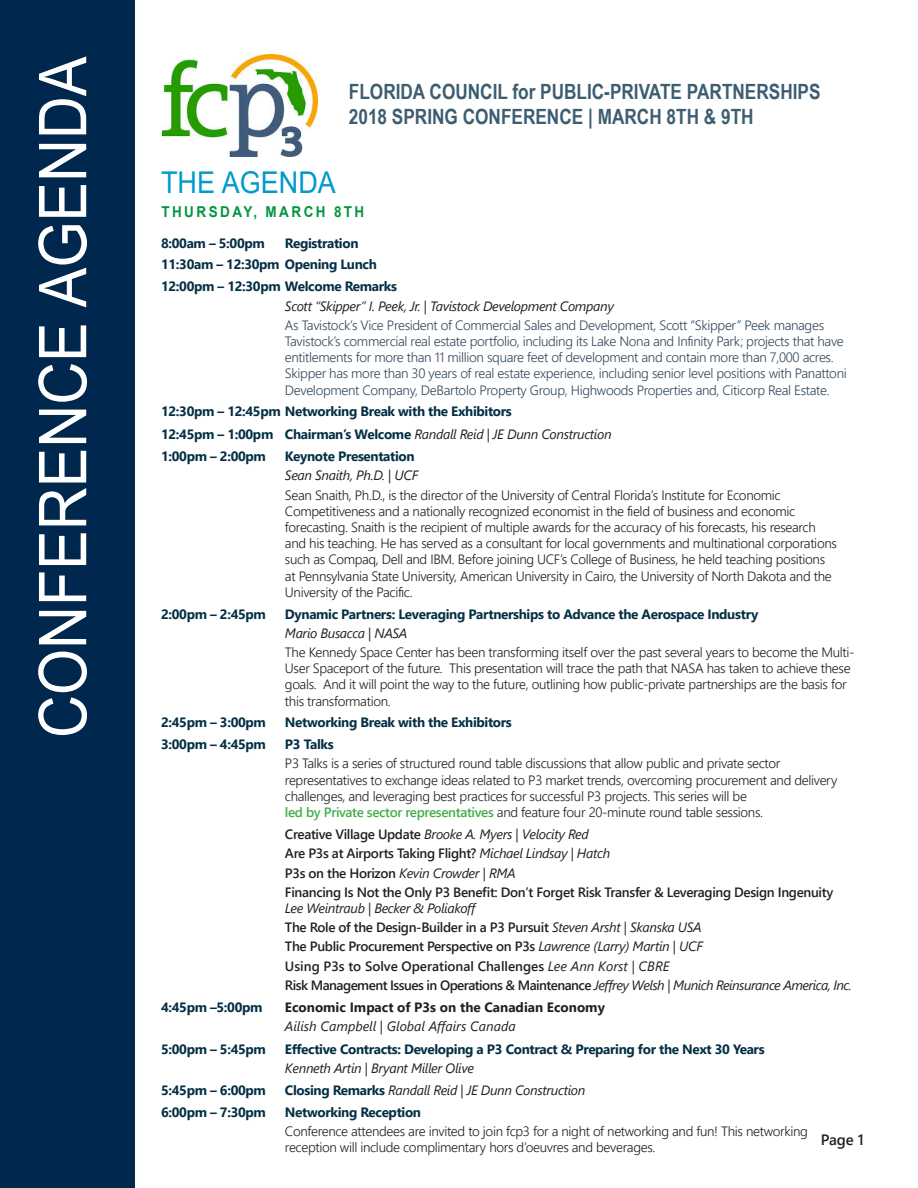
<style>
.page{position:relative;width:918px;height:1188px;background:#fff}
.page>*{position:absolute;margin:0;border:0;box-sizing:border-box;transform-origin:0 0}
.t1{font:66px "Arial";color:#fff;scale:.9 1}
.t2{font:30px "Arial";color:#009bc8;scale:.9 1}
.t3{font:700 21px "Arial Narrow";color:#3d5d71}
.Callout_Text{font:700 15px "Arial";letter-spacing:.185em;color:#00963f;scale:.9 1}
.t4{font:600 15px "Segoe UI";color:#231f20}
.Presenter_Name{font:300 13.5px/16.2px "Segoe UI";letter-spacing:-.025em;color:#231f20}
.Presentation_Title{font:700 13.5px "Segoe UI";letter-spacing:-.025em;color:#052f45}
.Presenter_Name-2{font:300 13.5px/16.2px "Segoe UI";letter-spacing:-.025em;color:#33485c}
.Presenter_Name-3{font:600 13.5px/16.2px "Segoe UI";letter-spacing:-.025em;color:#231f20}
.Presenter_Name-4{font:italic 13.5px "Segoe UI";letter-spacing:-.025em;color:#231f20}
.Presentation_Descrip{font:300 13.5px/16.2px "Segoe UI";letter-spacing:-.025em;color:#231f20}
.Presentation_Title-2{font:italic 13.5px "Segoe UI";letter-spacing:-.025em;color:#231f20}
.Presenter_Name-5{font:600 13.5px "Segoe UI";color:#231f20}
.Presenter_Name-6{font:700 13.5px "Segoe UI";color:#231f20}
.Presenter_Name-7{font:italic 13.5px "Segoe UI";color:#231f20}
.s1{font-weight:700;font-style:normal;color:#052f45}
.s2{font-weight:600;color:#40ae49}
.s3{font-weight:600;font-style:normal}
.s4{font-weight:400;font-style:italic}
</style>
<div class="page">
<div style="left:0;top:0;width:135px;height:1188px;background:#00274d"></div>
<img style="left:162px;top:54px;width:156px;height:102px">
<h1 class="t1" style="left:18px;top:738px;width:759px;rotate:-90deg">CONFERENCE AGENDA</h1>
<p class="t3" style="left:349px;top:75px;width:473px">FLORIDA COUNCIL for PUBLIC-PRIVATE PARTNERSHIPS</p>
<p class="t3" style="left:349px;top:100px;width:406px">2018 SPRING CONFERENCE | MARCH 8TH &amp; 9TH</p>
<p class="t2" style="left:161px;top:162px;width:196px">THE AGENDA</p>
<p class="Callout_Text" style="left:161px;top:201px;width:227px">THURSDAY, MARCH 8TH</p>
<p class="Presentation_Title" style="left:161px;top:232px;width:105px">8:00am – 5:00pm</p>
<p class="Presentation_Title" style="left:285px;top:232px;width:75px">Registration</p>
<p class="Presentation_Title" style="left:161px;top:254px;width:217px">11:30am – 12:30pm Opening Lunch</p>
<p class="Presentation_Title" style="left:161px;top:276px;width:237px">12:00pm – 12:30pm Welcome Remarks</p>
<p class="Presenter_Name-4" style="left:285px;top:295px;width:330px">Scott “Skipper” I. Peek, Jr. | Tavistock Development Company</p>
<p class="Presenter_Name-2" style="left:285px;top:316px;width:563px">As Tavistock’s Vice President of Commercial Sales and Development, Scott “Skipper” Peek manages Tavistock’s commercial real estate portfolio, including its Lake Nona and Infinity Park; projects that have entitlements for more than 11 million square feet of development and contain more than 7,000 acres.<br>Skipper has more than 30 years of real estate experience, including senior level positions with Panattoni Development Company, DeBartolo Property Group, Highwoods Properties and, Citicorp Real Estate.</p>
<p class="Presentation_Title" style="left:161px;top:401px;width:352px">12:30pm – 12:45pm Networking Break with the Exhibitors</p>
<p class="Presentation_Title" style="left:161px;top:424px;width:114px">12:45pm – 1:00pm</p>
<p class="Presentation_Title-2" style="left:285px;top:424px;width:328px"><span class="s1">Chairman’s Welcome</span> Randall Reid | JE Dunn Construction</p>
<p class="Presentation_Title" style="left:161px;top:446px;width:106px">1:00pm – 2:00pm</p>
<p class="Presentation_Title" style="left:285px;top:446px;width:131px">Keynote Presentation</p>
<p class="Presenter_Name-4" style="left:285px;top:465px;width:135px">Sean Snaith, Ph.D. | UCF</p>
<p class="Presenter_Name" style="left:285px;top:486px;width:553px">Sean Snaith, Ph.D., is the director of the University of Central Florida’s Institute for Economic Competitiveness and a nationally recognized economist in the field of business and economic forecasting. Snaith is the recipient of multiple awards for the accuracy of his forecasts, his research and his teaching. He has served as a consultant for local governments and multinational corporations such as Compaq, Dell and IBM. Before joining UCF’s College of Business, he held teaching positions at Pennsylvania State University, American University in Cairo, the University of North Dakota and the University of the Pacific.</p>
<p class="Presentation_Title" style="left:161px;top:603px;width:106px">2:00pm – 2:45pm</p>
<p class="Presentation_Title" style="left:285px;top:603px;width:475px">Dynamic Partners: Leveraging Partnerships to Advance the Aerospace Industry</p>
<p class="Presenter_Name-4" style="left:285px;top:622px;width:124px">Mario Busacca | NASA</p>
<p class="Presenter_Name" style="left:285px;top:644px;width:571px">The Kennedy Space Center has been transforming itself over the past several years to become the Multi-User Spaceport of the future. This presentation will trace the path that NASA has taken to achieve these goals. And it will point the way to the future, outlining how public-private partnerships are the basis for this transformation.</p>
<p class="Presentation_Title" style="left:161px;top:712px;width:106px">2:45pm – 3:00pm</p>
<p class="Presentation_Title" style="left:285px;top:712px;width:228px">Networking Break with the Exhibitors</p>
<p class="Presentation_Title" style="left:161px;top:734px;width:106px">3:00pm – 4:45pm</p>
<p class="Presentation_Title" style="left:285px;top:734px;width:50px">P3 Talks</p>
<p class="Presenter_Name" style="left:285px;top:755px;width:554px">P3 Talks is a series of structured round table discussions that allow public and private sector representatives to exchange ideas related to P3 market trends, overcoming procurement and delivery challenges, and leveraging best practices for successful P3 projects. This series will be<br><span class="s2">led by Private sector representatives</span> and feature four 20-minute round table sessions.</p>
<p class="Presenter_Name-4" style="left:285px;top:824px;width:305px"><span class="s3">Creative Village Update</span> Brooke A. Myers | Velocity Red</p>
<p class="Presenter_Name-3" style="left:285px;top:845px;width:327px">Are P3s at Airports Taking Flight? <span class="s4">Michael Lindsay | Hatch</span></p>
<p class="Presenter_Name-4" style="left:285px;top:862px;width:232px"><span class="s3">P3s on the Horizon</span> Kevin Crowder | RMA</p>
<p class="Presenter_Name-3" style="left:285px;top:884px;width:550px">Financing Is Not the Only P3 Benefit: Don’t Forget Risk Transfer &amp; Leveraging Design Ingenuity<br><span class="s4">Lee Weintraub | Becker &amp; Poliakoff</span></p>
<p class="Presenter_Name-3" style="left:285px;top:919px;width:418px">The Role of the Design-Builder in a P3 Pursuit <span class="s4">Steven Arsht | Skanska USA</span></p>
<p class="Presenter_Name-3" style="left:285px;top:938px;width:420px">The Public Procurement Perspective on P3s <span class="s4">Lawrence (Larry) Martin | UCF</span></p>
<p class="Presenter_Name-5" style="left:285px;top:955px;width:386px">Using P3s to Solve Operational Challenges <span class="s4">Lee Ann Korst | CBRE</span></p>
<p class="Presenter_Name-3" style="left:285px;top:977px;width:568px">Risk Management Issues in Operations &amp; Maintenance <span class="s4">Jeffrey Welsh | Munich Reinsurance America, Inc.</span></p>
<p class="Presentation_Title" style="left:161px;top:996px;width:103px">4:45pm –5:00pm</p>
<p class="Presenter_Name-6" style="left:285px;top:996px;width:321px">Economic Impact of P3s on the Canadian Economy</p>
<p class="Presenter_Name-7" style="left:285px;top:1015px;width:232px">Ailish Campbell | Global Affairs Canada</p>
<p class="Presentation_Title" style="left:161px;top:1038px;width:106px">5:00pm – 5:45pm</p>
<p class="Presentation_Title" style="left:285px;top:1038px;width:481px">Effective Contracts: Developing a P3 Contract &amp; Preparing for the Next 30 Years</p>
<p class="Presenter_Name-4" style="left:285px;top:1058px;width:191px">Kenneth Artin | Bryant Miller Olive</p>
<p class="Presentation_Title" style="left:161px;top:1080px;width:106px">5:45pm – 6:00pm</p>
<p class="Presentation_Title-2" style="left:285px;top:1080px;width:302px"><span class="s1">Closing Remarks</span> Randall Reid | JE Dunn Construction</p>
<p class="Presentation_Title" style="left:161px;top:1101px;width:106px">6:00pm – 7:30pm</p>
<p class="Presentation_Title" style="left:285px;top:1101px;width:138px">Networking Reception</p>
<p class="Presentation_Descrip" style="left:285px;top:1123px;width:524px">Conference attendees are invited to join fcp3 for a night of networking and fun! This networking reception will include complimentary hors d’oeuvres and beverages.</p>
<p class="t4" style="left:821px;top:1128px;width:45px">Page 1</p>
</div>
